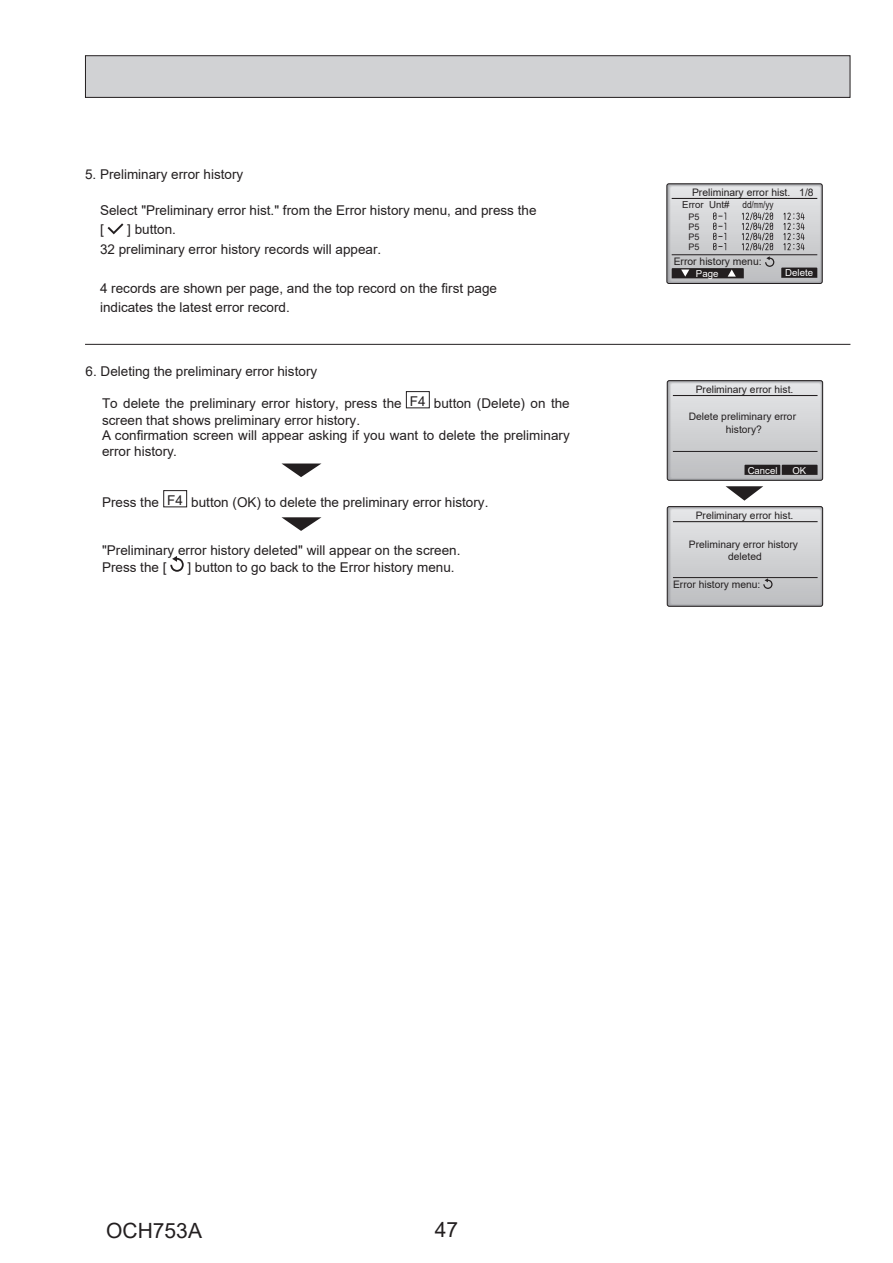
<style>
.page{position:relative;width:893px;height:1263px;background:#fff}
.page>*{position:absolute;margin:0;border:0;box-sizing:border-box;transform-origin:0 0}
.t1{font:21px "Arial";color:#231f20}
.t2{font:13.5px/19.5px "Arial";color:#231f20}
.t3{font:10.35px/12.3px "Arial";color:#231f20;text-align:center}
.t4{font:9.6px "Arial";color:#fff}
.t5{font:9.6px "Arial";color:#231f20}
.t6{font:9.6px "Arial";color:#231f20;scale:.85 1}
.t7{font:9px/10.2px "Arial";color:#231f20;text-align:justify}
</style>
<div class="page">
<div style="left:85px;top:56px;width:765px;height:41px;background:#d1d2d4"></div>
<div style="left:85px;top:55px;width:765px;height:43px;border:1px solid #231f20"></div>
<svg style="left:108px;top:223px;width:15px;height:11px"></svg>
<hr style="left:85px;top:344px;width:765px;height:1px;background:#231f20">
<div style="left:406px;top:391px;width:24px;height:17px;border:1px solid #231f20"></div>
<div style="left:163px;top:490px;width:24px;height:17px;border:1px solid #231f20"></div>
<svg style="left:170px;top:556px;width:14px;height:16px"></svg>
<svg style="left:281px;top:463px;width:40px;height:14px"></svg>
<svg style="left:281px;top:517px;width:40px;height:14px"></svg>
<svg style="left:667px;top:184px;width:155px;height:99px;background:#b8b9bb"></svg>
<div style="left:667px;top:380px;width:156px;height:101px;border:1px solid #231f20;border-radius:2px"></div>
<div style="left:667px;top:506px;width:156px;height:100px;border:1px solid #231f20;border-radius:2px"></div>
<svg style="left:726px;top:486px;width:37px;height:15px"></svg>
<svg style="left:668px;top:381px;width:154px;height:99px;background:#c5c5c7"></svg>
<hr style="left:673px;top:395px;width:144px;height:1px;background:#231f20">
<svg style="left:668px;top:507px;width:154px;height:99px;background:#cacbcd"></svg>
<p class="t2" style="left:85px;top:164px;width:160px">5. Preliminary error history</p>
<p class="t2" style="left:100px;top:200px;width:438px">Select "Preliminary error hist." from the Error history menu, and press the [</p>
<p class="t2" style="left:100px;top:220px;width:283px;text-indent:27px">] button.<br>32 preliminary error history records will appear.</p>
<p class="t2" style="left:100px;top:278px;width:398px">4 records are shown per page, and the top record on the first page indicates the latest error record.</p>
<p class="t2" style="left:86px;top:361px;width:233px">6. Deleting the preliminary error history</p>
<p class="t2" style="left:102px;top:395px;width:469px;line-height:16px">To delete the preliminary error history, press the F4 button (Delete) on the screen that shows preliminary error history.<br>A confirmation screen will appear asking if you want to delete the preliminary error history.</p>
<p class="t2" style="left:102px;top:493px;width:388px">Press the F4 button (OK) to delete the preliminary error history.</p>
<p class="t2" style="left:102px;top:542px;width:360px;line-height:16.5px">"Preliminary error history deleted" will appear on the screen.<br>Press the [</p>
<p class="t2" style="left:187px;top:557px;width:269px">] button to go back to the Error history menu.</p>
<p class="t3" style="left:692px;top:186px;width:100px">Preliminary error hist.</p>
<p class="t5" style="left:682px;top:198px;width:49px">Error Unt#</p>
<p class="t6" style="left:742px;top:198px;width:38px">dd/mm/yy</p>
<p class="t7" style="left:688px;top:211px;width:13px">P5<br>P5<br>P5<br>P5</p>
<p class="t3" style="left:674px;top:255px;width:89px">Error history menu:</p>
<p class="t3" style="left:799px;top:186px;width:16px">1/8</p>
<p class="t4" style="left:696px;top:267px;width:24px">Page</p>
<p class="t4" style="left:785px;top:266px;width:29px">Delete</p>
<p class="t3" style="left:696px;top:383px;width:99px">Preliminary error hist.</p>
<p class="t3" style="left:689px;top:411px;width:109px">Delete preliminary error history?</p>
<p class="t4" style="left:748px;top:464px;width:31px">Cancel</p>
<p class="t4" style="left:792px;top:464px;width:15px">OK</p>
<p class="t3" style="left:696px;top:509px;width:99px">Preliminary error hist.</p>
<p class="t3" style="left:689px;top:538px;width:111px">Preliminary error history deleted</p>
<p class="t3" style="left:673px;top:578px;width:89px">Error history menu:</p>
<h1 class="t1" style="left:106px;top:1216px;width:97px">OCH753A</h1>
<h1 class="t1" style="left:435px;top:1215px;width:25px">47</h1>
</div>
